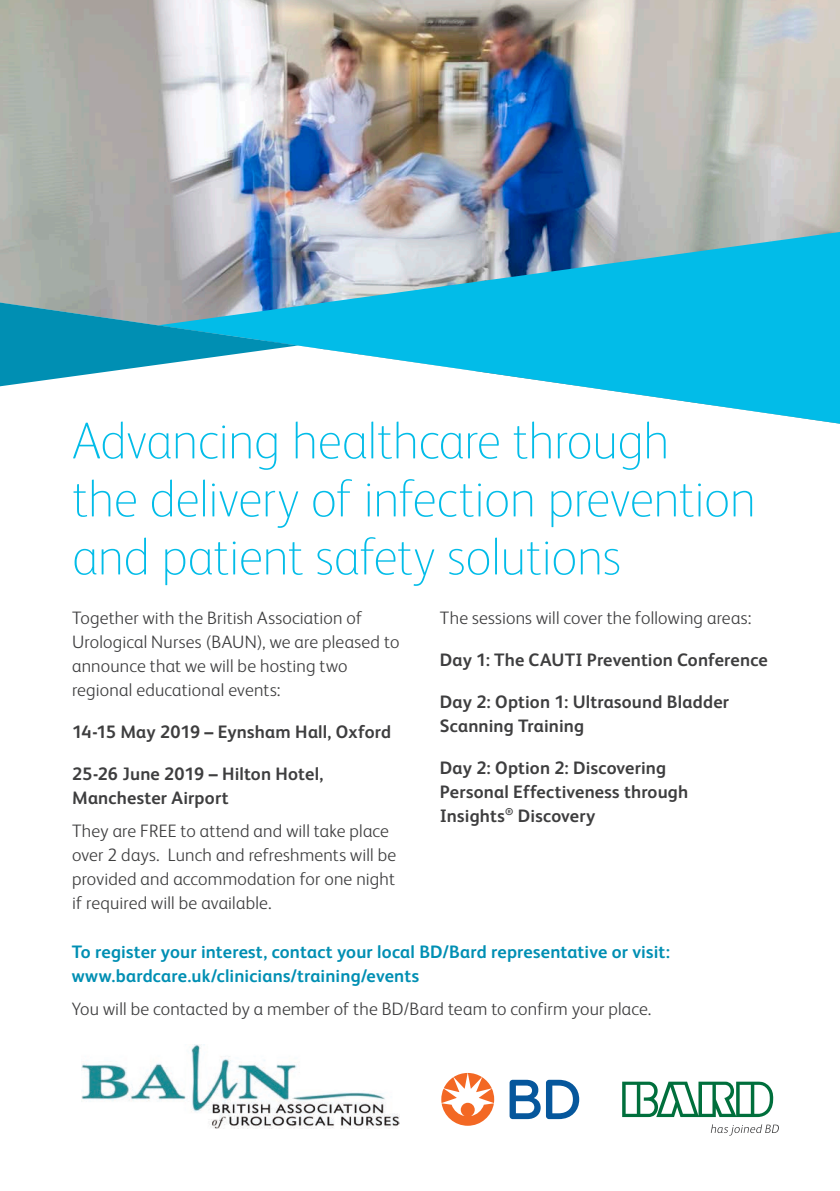
<style>
.page{position:relative;width:840px;height:1191px;background:#fff}
.page>*{position:absolute;margin:0;border:0;box-sizing:border-box;transform-origin:0 0}
.Headline_FS_Albert_T{font:100 52px/58px "FS Albert Pro";letter-spacing:-.01em;color:#02bce8}
.Body_copy_FS_Albert{font:300 18px/24px "FS Albert Pro";letter-spacing:.01em;color:#3e3e3f}
.Subhead_body_copy_FS{font:700 18px/24px "FS Albert Pro";letter-spacing:.01em;color:#3e3e3f}
.Subhead_body_copy_FS-2{font:700 18px/24px "FS Albert Pro";letter-spacing:.01em;color:#008fb3}
</style>
<div class="page">
<svg style="left:509px;top:1079px;width:70px;height:40px"></svg>
<svg style="left:441px;top:1073px;width:53px;height:52px"></svg>
<svg style="left:710px;top:1124px;width:68px;height:11px"></svg>
<svg style="left:622px;top:1081px;width:151px;height:36px"></svg>
<img style="left:0;top:0;width:839px;height:387px">
<svg style="left:158px;top:232px;width:681px;height:192px;fill:#02bce8"></svg>
<svg style="left:0;top:302px;width:298px;height:84px"></svg>
<img style="left:81px;top:1044px;width:319px;height:84px">
<p class="Headline_FS_Albert_T" style="left:72px;top:409px;width:685px">Advancing healthcare through<br>the delivery of infection prevention and patient safety solutions</p>
<p class="Body_copy_FS_Albert" style="left:72px;top:604px;width:328px">Together with the British Association of Urological Nurses (BAUN), we are pleased to announce that we will be hosting two regional educational events:</p>
<p class="Subhead_body_copy_FS" style="left:72px;top:718px;width:320px">14-15 May 2019 – Eynsham Hall, Oxford</p>
<p class="Subhead_body_copy_FS" style="left:72px;top:760px;width:253px">25-26 June 2019 – Hilton Hotel,<br>Manchester Airport</p>
<p class="Body_copy_FS_Albert" style="left:72px;top:817px;width:325px">They are FREE to attend and will take place over 2 days. Lunch and refreshments will be provided and accommodation for one night if required will be available.</p>
<p class="Body_copy_FS_Albert" style="left:439px;top:604px;width:313px">The sessions will cover the following areas:</p>
<p class="Subhead_body_copy_FS" style="left:439px;top:646px;width:329px">Day 1: The CAUTI Prevention Conference</p>
<p class="Subhead_body_copy_FS" style="left:439px;top:688px;width:290px">Day 2: Option 1: Ultrasound Bladder<br>Scanning Training</p>
<p class="Subhead_body_copy_FS" style="left:439px;top:754px;width:250px">Day 2: Option 2: Discovering<br>Personal Effectiveness through<br>Insights<sup>®</sup> Discovery</p>
<p class="Subhead_body_copy_FS-2" style="left:72px;top:938px;width:599px">To register your interest, contact your local BD/Bard representative or visit: www.bardcare.uk/clinicians/training/events</p>
<p class="Body_copy_FS_Albert" style="left:72px;top:995px;width:581px">You will be contacted by a member of the BD/Bard team to confirm your place.</p>
</div>
